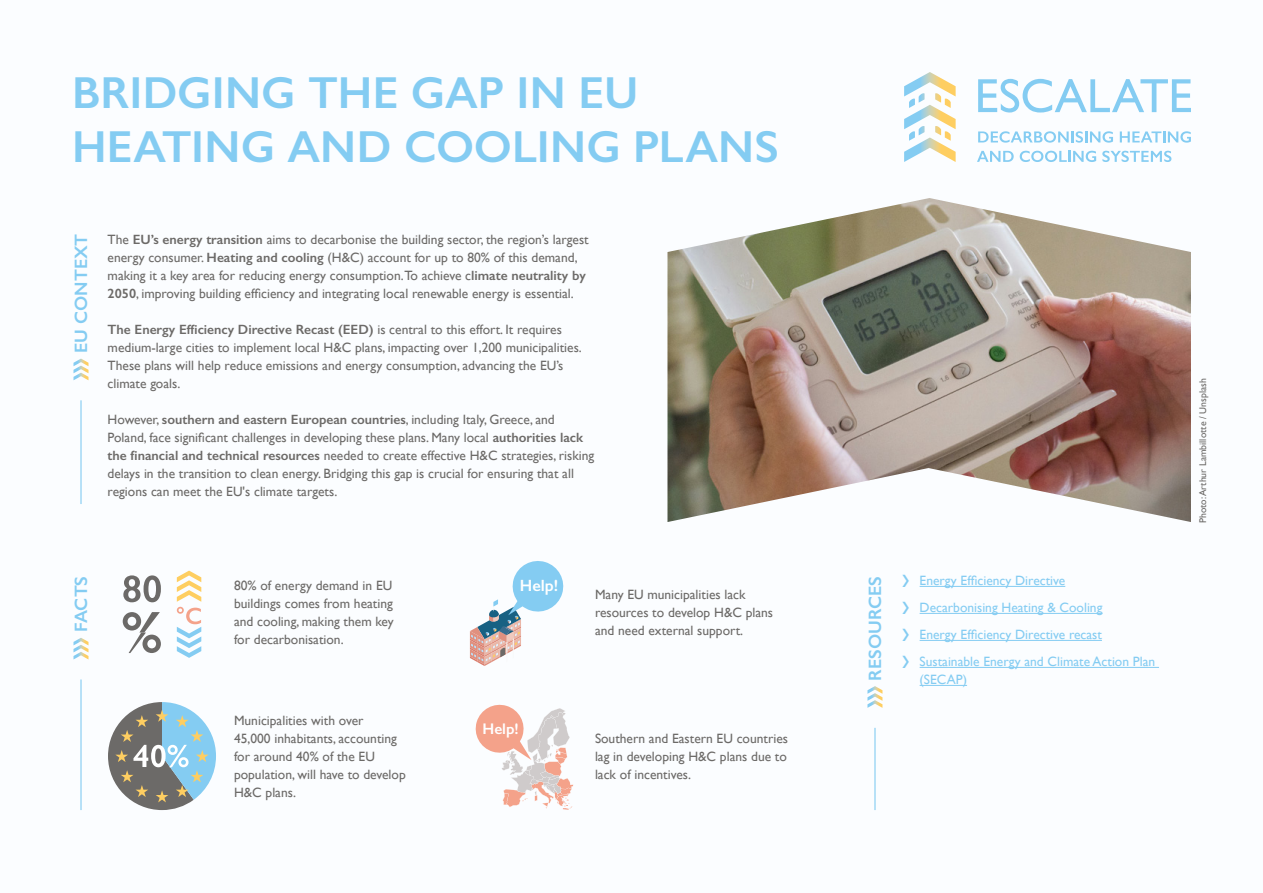
<style>
.page{position:relative;width:1263px;height:893px;background:#fbfdff}
.page>*{position:absolute;margin:0;border:0;box-sizing:border-box;transform-origin:0 0}
.t1{font:600 45px/54px "Gill Sans";color:#84ccf2}
.t2{font:600 18px "Gill Sans";color:#84ccf2}
.t3{font:600 16.35px "Gill Sans";color:#fff}
.t4{font:600 15.45px "Gill Sans";color:#fff}
.t5{font:13.5px/18px "Gill Sans";color:#6c6a68}
.t6{font:13.5px/27px "Gill Sans";color:#84ccf2}
.t7{font:9.75px "Gill Sans";color:#6c6a68}
.s1{font-weight:600}
.s2{font-size:27px}
</style>
<div class="page">
<hr style="left:920px;top:586px;width:145px;height:1px;background:#84ccf2">
<hr style="left:920px;top:613px;width:182px;height:1px;background:#84ccf2">
<hr style="left:920px;top:640px;width:182px;height:1px;background:#84ccf2">
<hr style="left:920px;top:667px;width:239px;height:1px;background:#84ccf2">
<hr style="left:920px;top:685px;width:47px;height:1px;background:#84ccf2">
<svg style="left:904px;top:72px;width:52px;height:90px"></svg>
<svg style="left:978px;top:79px;width:213px;height:34px"></svg>
<svg style="left:978px;top:131px;width:135px;height:12px"></svg>
<svg style="left:1120px;top:131px;width:71px;height:12px"></svg>
<svg style="left:977px;top:151px;width:37px;height:11px"></svg>
<svg style="left:1020px;top:151px;width:76px;height:11px"></svg>
<svg style="left:1102px;top:151px;width:69px;height:11px"></svg>
<svg style="left:123px;top:575px;width:38px;height:27px"></svg>
<svg style="left:177px;top:571px;width:24px;height:87px"></svg>
<svg style="left:123px;top:612px;width:38px;height:41px"></svg>
<svg style="left:470px;top:561px;width:94px;height:105px"></svg>
<svg style="left:475px;top:704px;width:98px;height:106px"></svg>
<svg style="left:108px;top:702px;width:108px;height:108px"></svg>
<hr style="left:80px;top:400px;width:2px;height:104px;background:#84ccf2">
<svg style="left:74px;top:359px;width:14px;height:21px"></svg>
<hr style="left:80px;top:679px;width:2px;height:131px;background:#84ccf2">
<svg style="left:74px;top:638px;width:14px;height:21px"></svg>
<hr style="left:874px;top:728px;width:1px;height:82px;background:#84ccf2">
<svg style="left:867px;top:686px;width:15px;height:22px"></svg>
<img style="left:667px;top:198px;width:524px;height:324px">
<h1 class="t1" style="left:72px;top:65px;width:708px">BRIDGING THE GAP IN EU<br>HEATING AND COOLING PLANS</h1>
<h2 class="t2" style="left:70px;top:353px;width:121px;rotate:-90deg">EU CONTEXT</h2>
<p class="t5" style="left:108px;top:230px;width:483px">The <span class="s1">EU’s energy transition</span> aims to decarbonise the building sector, the region’s largest energy consumer. <span class="s1">Heating and cooling</span> (H&amp;C) account for up to 80% of this demand, making it a key area for reducing energy consumption.To achieve c<span class="s1">limate neutrality by 2050</span>, improving building efficiency and integrating local renewable energy is essential.</p>
<p class="t5" style="left:108px;top:320px;width:476px"><span class="s1">The Energy Efficiency Directive Recast (EED)</span> is central to this effort. It requires medium-large cities to implement local H&amp;C plans, impacting over 1,200 municipalities.<br>These plans will help reduce emissions and energy consumption, advancing the EU’s climate goals.</p>
<p class="t5" style="left:108px;top:410px;width:488px">However, <span class="s1">southern and eastern European countries</span>, including Italy, Greece, and Poland, face significant challenges in developing these plans. Many local <span class="s1">authorities lack the financial and technical resources</span> needed to create effective H&amp;C strategies, risking delays in the transition to clean energy. Bridging this gap is crucial for ensuring that all regions can meet the EU's climate targets.</p>
<h2 class="t2" style="left:70px;top:632px;width:58px;rotate:-90deg">FACTS</h2>
<h2 class="t2" style="left:864px;top:680px;width:106px;rotate:-90deg">RESOURCES</h2>
<p class="t3" style="left:520px;top:576px;width:40px">Help!</p>
<p class="t5" style="left:234px;top:576px;width:161px;text-align:justify">80% of energy demand in EU buildings comes from heating and cooling, making them key for decarbonisation.</p>
<p class="t5" style="left:595px;top:585px;width:180px">Many EU municipalities lack resources to develop H&amp;C plans and need external support.</p>
<p class="t5" style="left:234px;top:711px;width:173px">Municipalities with over<br>45,000 inhabitants, accounting for around 40% of the EU population, will have to develop<br>H&amp;C plans.</p>
<p class="t4" style="left:482px;top:719px;width:38px">Help!</p>
<p class="t5" style="left:595px;top:729px;width:195px;text-align:justify">Southern and Eastern EU countries lag in developing H&amp;C plans due to lack of incentives.</p>
<p class="t6" style="left:902px;top:567px;width:255px"><span class="s2">›</span> Energy Efficiency Directive<br><span class="s2">›</span> Decarbonising Heating &amp; Cooling<br><span class="s2">›</span> Energy Efficiency Directive recast<br><span class="s2">›</span> Sustainable Energy and Climate Action Plan</p>
<p class="t6" style="left:920px;top:666px;width:49px">(SECAP)</p>
<p class="t7" style="left:1197px;top:523px;width:146px;rotate:-90deg">Photo: Arthur Lambillotte / Unsplash</p>
</div>
